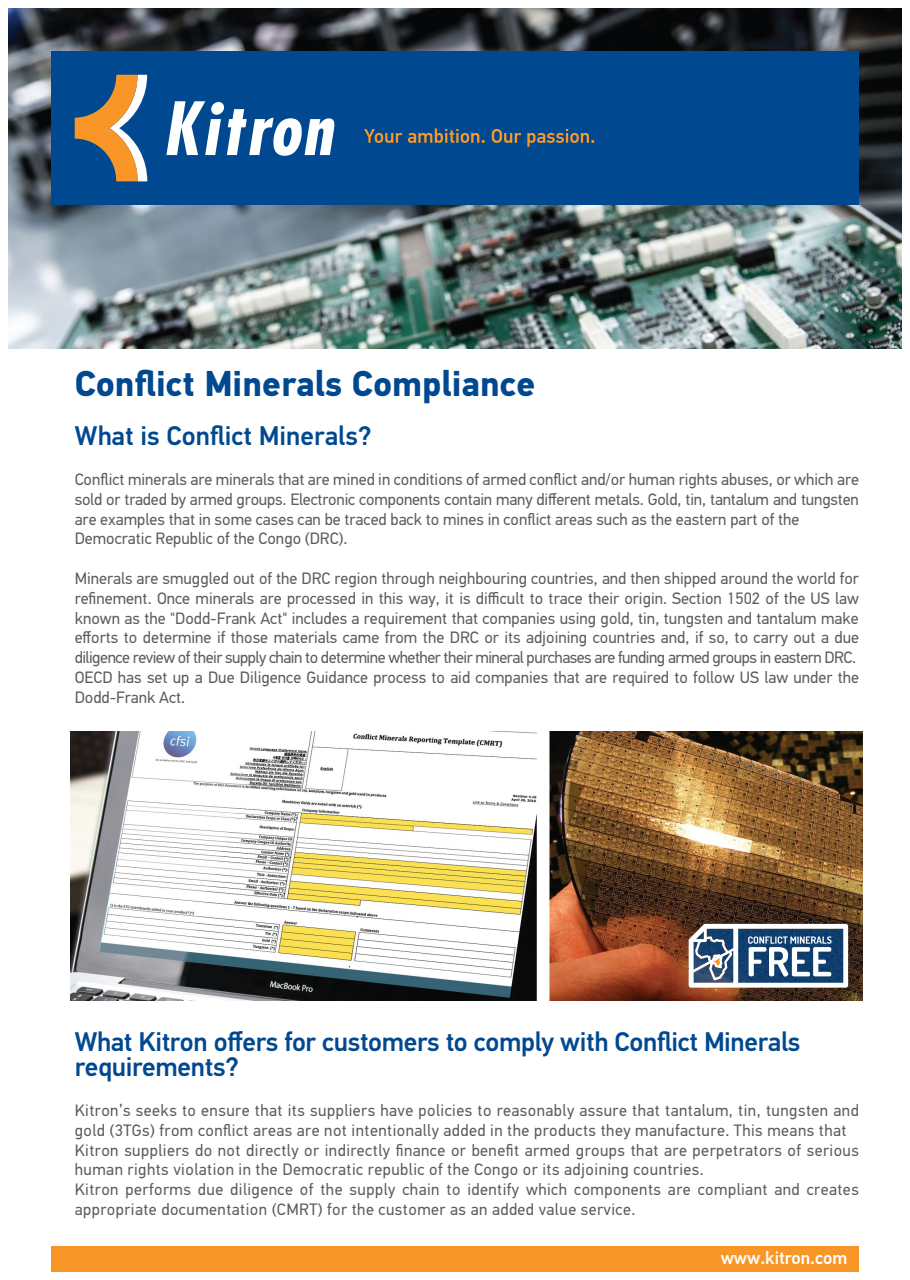
<style>
.page{position:relative;width:910px;height:1280px;background:#fff}
.page>*{position:absolute;margin:0;border:0;box-sizing:border-box;transform-origin:0 0}
.t1{font:700 36px "PF Din Text Pro";color:#004990}
.t2{font:500 27px/25.5px "PF Din Text Pro";letter-spacing:-.015em;color:#004990}
.t3{font:500 18px "PF Din Text Pro";color:#fff}
.t4{font:16.5px/19.8px "PF Din Text Pro";color:#5d5d60}
.t5{font:16.5px/19.8px "PF Din Text Pro";letter-spacing:.025em;color:#5d5d60}
</style>
<div class="page">
<img style="left:71px;top:731px;width:792px;height:270px">
<svg style="left:689px;top:924px;width:159px;height:64px"></svg>
<img style="left:9px;top:9px;width:892px;height:340px">
<div style="left:51px;top:51px;width:808px;height:154px;background:#004990"></div>
<svg style="left:75px;top:75px;width:519px;height:106px"></svg>
<div style="left:51px;top:1246px;width:808px;height:25px;background:#f89728"></div>
<h1 class="t1" style="left:75px;top:362px;width:463px">Conflict Minerals Compliance</h1>
<h2 class="t2" style="left:75px;top:424px;width:298px">What is Conflict Minerals?</h2>
<p class="t4" style="left:75px;top:470px;width:786px">Conflict minerals are minerals that are mined in conditions of armed conflict and/or human rights abuses, or which are sold or traded by armed groups. Electronic components contain many different metals. Gold, tin, tantalum and tungsten are examples that in some cases can be traced back to mines in conflict areas such as the eastern part of the Democratic Republic of the Congo (DRC).</p>
<p class="t4" style="left:75px;top:569px;width:786px">Minerals are smuggled out of the DRC region through neighbouring countries, and then shipped around the world for refinement. Once minerals are processed in this way, it is difficult to trace their origin. Section 1502 of the US law known as the "Dodd-Frank Act" includes a requirement that companies using gold, tin, tungsten and tantalum make efforts to determine if those materials came from the DRC or its adjoining countries and, if so, to carry out a due diligence review of their supply chain to determine whether their mineral purchases are funding armed groups in eastern DRC.<br>OECD has set up a Due Diligence Guidance process to aid companies that are required to follow US law under the Dodd-Frank Act.</p>
<h2 class="t2" style="left:75px;top:1029px;width:727px">What Kitron offers for customers to comply with Conflict Minerals requirements?</h2>
<p class="t5" style="left:75px;top:1100px;width:786px">Kitron’s seeks to ensure that its suppliers have policies to reasonably assure that tantalum, tin, tungsten and gold (3TGs) from conflict areas are not intentionally added in the products they manufacture. This means that Kitron suppliers do not directly or indirectly finance or benefit armed groups that are perpetrators of serious human rights violation in the Democratic republic of the Congo or its adjoining countries.<br>Kitron performs due diligence of the supply chain to identify which components are compliant and creates appropriate documentation (CMRT) for the customer as an added value service.</p>
<p class="t3" style="left:721px;top:1247px;width:128px">www.kitron.com</p>
</div>
